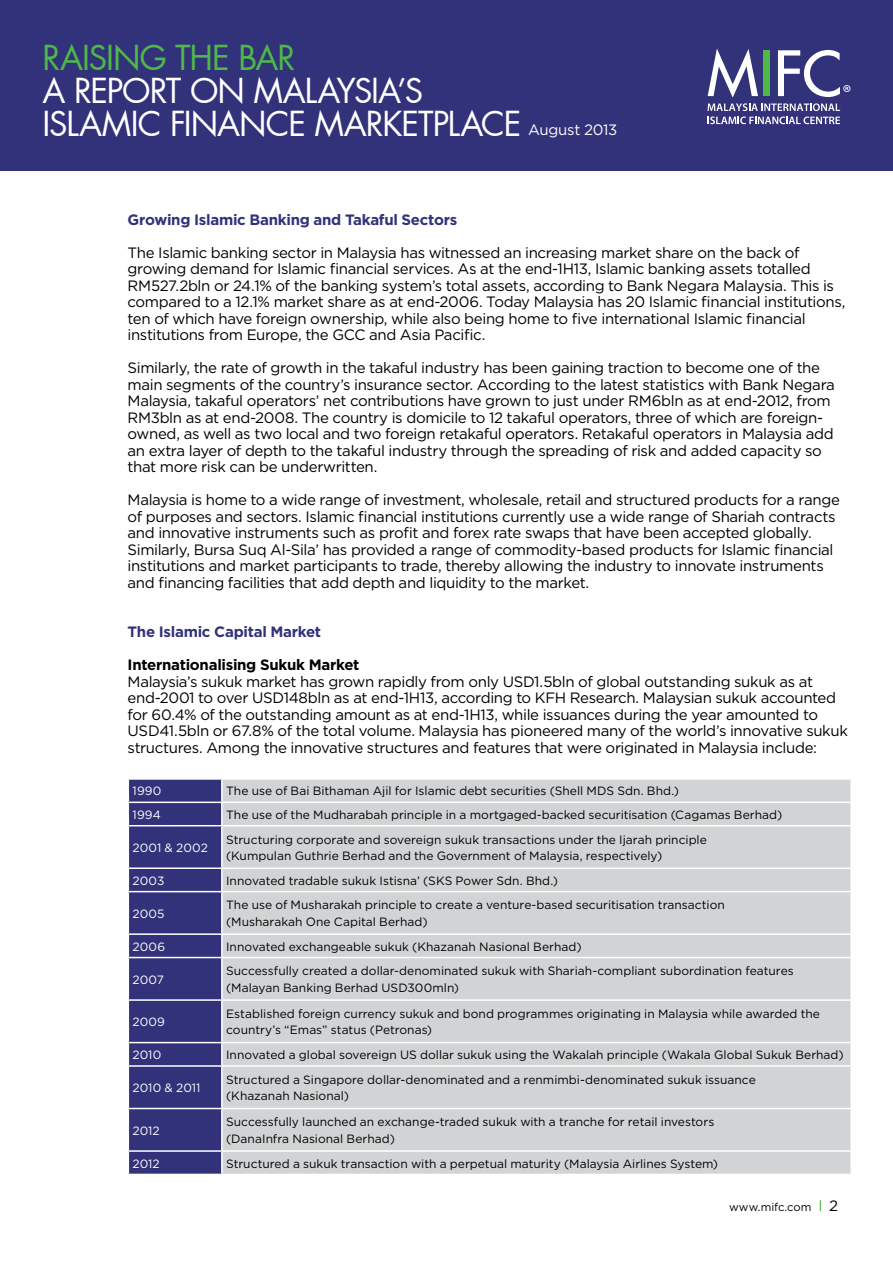
<style>
.page{position:relative;width:893px;height:1263px;background:#fff}
.page>*{position:absolute;margin:0;border:0;box-sizing:border-box;transform-origin:0 0}
.t1{font:33px/33px "Futura Book TBWA";letter-spacing:-.035em;color:#fff}
.t2{font:33px "Futura Book TBWA";letter-spacing:-.03em;color:#50b848}
.t3{font:15px/16.5px "Gotham";letter-spacing:-.025em;color:#000}
.t4{font:700 15px "Gotham";letter-spacing:-.02em;color:#32327b}
.t5{font:700 15px "Gotham";letter-spacing:-.02em;color:#000}
.t6{font:12px/16.5px "Gotham";color:#000}
.t7{font:12px "Gotham";color:#fff}
.t8{font:11.25px "Gotham";letter-spacing:-.005em;color:#000}
.s1{font-family:"Gotham";font-size:15px}
.s2{font-size:15px}
</style>
<div class="page">
<div style="left:223px;top:780px;width:627px;height:394px;background:#d1d3d4"></div>
<hr style="left:222px;top:801px;width:630px;height:2px;background:#fff">
<hr style="left:222px;top:825px;width:630px;height:1px;background:#fff">
<hr style="left:222px;top:867px;width:630px;height:2px;background:#fff">
<hr style="left:222px;top:891px;width:630px;height:1px;background:#fff">
<hr style="left:222px;top:933px;width:630px;height:2px;background:#fff">
<hr style="left:222px;top:957px;width:630px;height:1px;background:#fff">
<hr style="left:222px;top:999px;width:630px;height:2px;background:#fff">
<hr style="left:222px;top:1042px;width:630px;height:1px;background:#fff">
<hr style="left:222px;top:1065px;width:630px;height:2px;background:#fff">
<hr style="left:222px;top:1108px;width:630px;height:1px;background:#fff">
<svg style="left:128px;top:779px;width:94px;height:395px;background:#3f3f83"></svg>
<hr style="left:222px;top:1150px;width:630px;height:2px;background:#fff">
<hr style="left:221px;top:1152px;width:2px;height:22px;background:#fff">
<div style="left:0;top:0;width:893px;height:170px;background:#32327b"></div>
<svg style="left:707px;top:117px;width:133px;height:7px"></svg>
<svg style="left:707px;top:49px;width:143px;height:62px"></svg>
<h1 class="t2" style="left:43px;top:35px;width:254px">RAISING THE BAR</h1>
<h1 class="t1" style="left:43px;top:74px;width:576px">A REPORT ON MALAYSIA’S<br>ISLAMIC FINANCE MARKETPLACE <span class="s1">August 2013</span></h1>
<p class="t4" style="left:128px;top:209px;width:331px">Growing Islamic Banking and Takaful Sectors</p>
<p class="t3" style="left:128px;top:244px;width:719px">The Islamic banking sector in Malaysia has witnessed an increasing market share on the back of growing demand for Islamic financial services. As at the end-1H13, Islamic banking assets totalled RM527.2bln or 24.1% of the banking system’s total assets, according to Bank Negara Malaysia. This is compared to a 12.1% market share as at end-2006. Today Malaysia has 20 Islamic financial institutions, ten of which have foreign ownership, while also being home to five international Islamic financial institutions from Europe, the GCC and Asia Pacific.</p>
<p class="t3" style="left:128px;top:359px;width:709px">Similarly, the rate of growth in the takaful industry has been gaining traction to become one of the main segments of the country’s insurance sector. According to the latest statistics with Bank Negara Malaysia, takaful operators’ net contributions have grown to just under RM6bln as at end-2012, from RM3bln as at end-2008. The country is domicile to 12 takaful operators, three of which are foreign&shy;owned, as well as two local and two foreign retakaful operators. Retakaful operators in Malaysia add an extra layer of depth to the takaful industry through the spreading of risk and added capacity so that more risk can be underwritten.</p>
<p class="t3" style="left:128px;top:491px;width:714px">Malaysia is home to a wide range of investment, wholesale, retail and structured products for a range of purposes and sectors. Islamic financial institutions currently use a wide range of Shariah contracts and innovative instruments such as profit and forex rate swaps that have been accepted globally.<br>Similarly, Bursa Suq Al-Sila’ has provided a range of commodity-based products for Islamic financial institutions and market participants to trade, thereby allowing the industry to innovate instruments and financing facilities that add depth and liquidity to the market.</p>
<p class="t4" style="left:128px;top:622px;width:195px">The Islamic Capital Market</p>
<p class="t5" style="left:128px;top:655px;width:233px">Internationalising Sukuk Market</p>
<p class="t3" style="left:128px;top:673px;width:722px">Malaysia’s sukuk market has grown rapidly from only USD1.5bln of global outstanding sukuk as at end-2001 to over USD148bln as at end-1H13, according to KFH Research. Malaysian sukuk accounted for 60.4% of the outstanding amount as at end-1H13, while issuances during the year amounted to USD41.5bln or 67.8% of the total volume. Malaysia has pioneered many of the world’s innovative sukuk structures. Among the innovative structures and features that were originated in Malaysia include:</p>
<p class="t7" style="left:133px;top:783px;width:30px">1990</p>
<p class="t6" style="left:226px;top:783px;width:454px">The use of Bai Bithaman Ajil for Islamic debt securities (Shell MDS Sdn. Bhd.)</p>
<p class="t7" style="left:133px;top:807px;width:30px">1994</p>
<p class="t6" style="left:226px;top:806px;width:558px">The use of the Mudharabah principle in a mortgaged-backed securitisation (Cagamas Berhad)</p>
<p class="t7" style="left:133px;top:840px;width:77px">2001 &amp; 2002</p>
<p class="t6" style="left:226px;top:831px;width:482px">Structuring corporate and sovereign sukuk transactions under the Ijarah principle (Kumpulan Guthrie Berhad and the Government of Malaysia, respectively)</p>
<p class="t7" style="left:133px;top:873px;width:33px">2003</p>
<p class="t6" style="left:226px;top:872px;width:333px">Innovated tradable sukuk Istisna’ (SKS Power Sdn. Bhd.)</p>
<p class="t7" style="left:133px;top:906px;width:33px">2005</p>
<p class="t6" style="left:226px;top:897px;width:500px">The use of Musharakah principle to create a venture-based securitisation transaction (Musharakah One Capital Berhad)</p>
<p class="t7" style="left:133px;top:939px;width:34px">2006</p>
<p class="t6" style="left:226px;top:938px;width:357px">Innovated exchangeable sukuk (Khazanah Nasional Berhad)</p>
<p class="t7" style="left:133px;top:972px;width:33px">2007</p>
<p class="t6" style="left:226px;top:963px;width:569px">Successfully created a dollar-denominated sukuk with Shariah-compliant subordination features (Malayan Banking Berhad USD300mln)</p>
<p class="t7" style="left:133px;top:1014px;width:34px">2009</p>
<p class="t6" style="left:226px;top:1005px;width:595px">Established foreign currency sukuk and bond programmes originating in Malaysia while awarded the country’s “Emas” status (Petronas)</p>
<p class="t7" style="left:133px;top:1047px;width:30px">2010</p>
<p class="t6" style="left:226px;top:1046px;width:619px">Innovated a global sovereign US dollar sukuk using the Wakalah principle (Wakala Global Sukuk Berhad)</p>
<p class="t7" style="left:133px;top:1080px;width:69px">2010 &amp; 2011</p>
<p class="t6" style="left:226px;top:1071px;width:531px">Structured a Singapore dollar-denominated and a renmimbi-denominated sukuk issuance (Khazanah Nasional)</p>
<p class="t7" style="left:133px;top:1123px;width:29px">2012</p>
<p class="t6" style="left:226px;top:1113px;width:490px">Successfully launched an exchange-traded sukuk with a tranche for retail investors (DanaInfra Nasional Berhad)</p>
<p class="t7" style="left:133px;top:1156px;width:29px">2012</p>
<p class="t6" style="left:226px;top:1155px;width:494px">Structured a sukuk transaction with a perpetual maturity (Malaysia Airlines System)</p>
<p class="t8" style="left:729px;top:1200px;width:110px">www.mifc.com <span class="s2">2</span></p>
</div>
